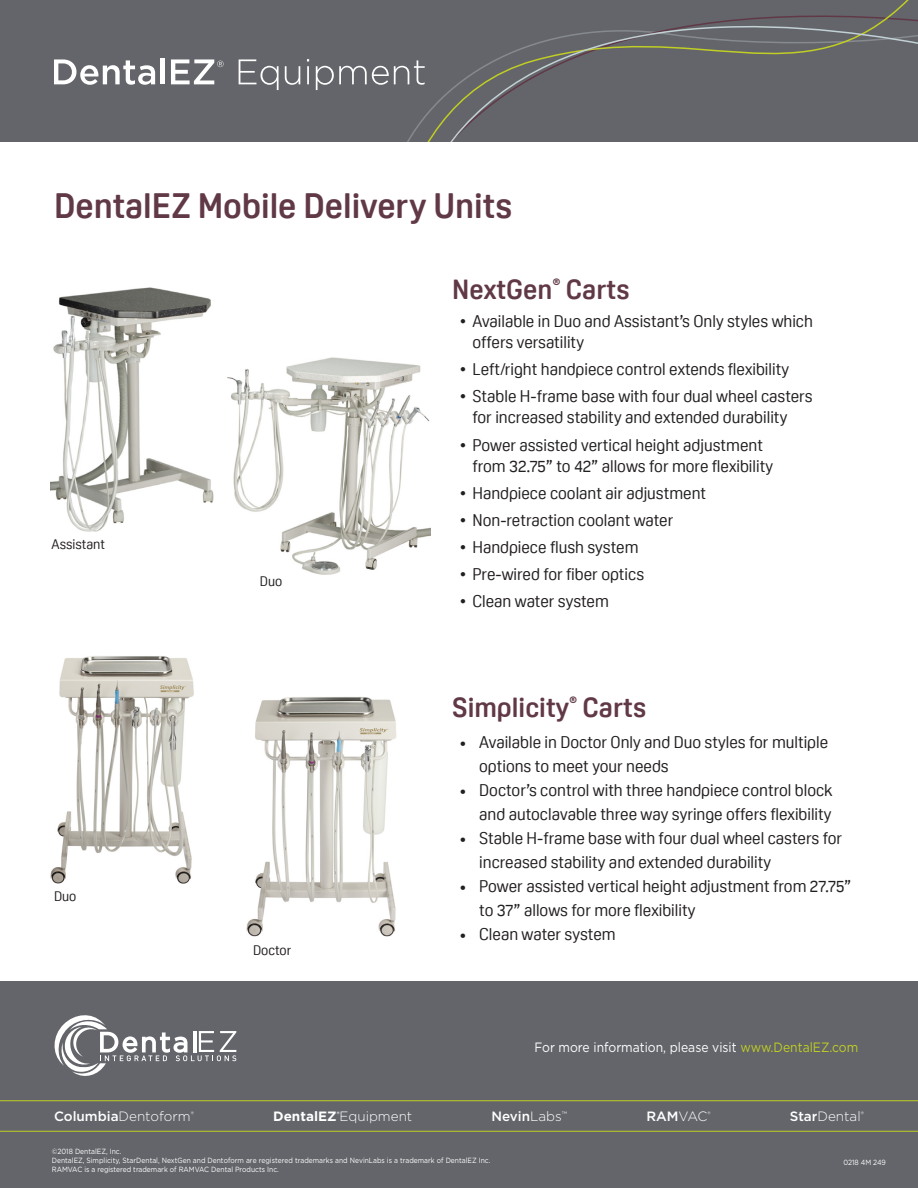
<style>
.page{position:relative;width:918px;height:1188px;background:#fff}
.page>*{position:absolute;margin:0;border:0;box-sizing:border-box;transform-origin:0 0}
.t1{font:700 34.5px "Oscine";color:#613946}
.t2{font:700 27px "Oscine";color:#613946}
.t3{font:16.5px/24px "Oscine";color:#231f20}
.t4{font:300 13.5px "Gotham";color:#fff}
.t5{font:13.5px "Gotham";color:#fff;scale:.9 1}
.t6{font:13.5px "Oscine";color:#231f20}
.t7{font:500 13.5px "Gotham";color:#fff}
.t8{font:7.5px/9px "Gotham";color:#fff;scale:.9 1}
.s1{font-family:"Gotham"}
.s2{color:#c1ce23}
.s3{font-weight:500}
.s4{font-weight:700}
.s5{font-weight:300}
</style>
<div class="page">
<div style="left:0;top:0;width:918px;height:142px;background:#63656a"></div>
<svg style="left:407px;top:0;width:511px;height:142px"></svg>
<svg style="left:54px;top:59px;width:101px;height:26px"></svg>
<hr style="left:161px;top:58px;width:4px;height:26px;background:#fff">
<svg style="left:171px;top:59px;width:53px;height:25px"></svg>
<svg style="left:239px;top:59px;width:40px;height:31px"></svg>
<svg style="left:285px;top:66px;width:15px;height:19px"></svg>
<svg style="left:307px;top:59px;width:2px;height:25px"></svg>
<svg style="left:316px;top:60px;width:109px;height:30px"></svg>
<img style="left:227px;top:357px;width:203px;height:218px">
<img style="left:50px;top:288px;width:163px;height:244px">
<img style="left:50px;top:656px;width:144px;height:227px">
<img style="left:246px;top:697px;width:150px;height:240px">
<div style="left:0;top:981px;width:918px;height:207px;background:#63656a"></div>
<hr style="left:0;top:1131px;width:918px;height:1px;background:#c1ce23">
<hr style="left:0;top:1100px;width:918px;height:1px;background:#c1ce23">
<svg style="left:54px;top:1015px;width:182px;height:61px"></svg>
<h1 class="t1" style="left:54px;top:187px;width:460px">DentalEZ Mobile Delivery Units</h1>
<p class="t6" style="left:51px;top:537px;width:55px">Assistant</p>
<p class="t6" style="left:54px;top:889px;width:24px">Duo</p>
<p class="t6" style="left:260px;top:574px;width:24px">Duo</p>
<p class="t6" style="left:253px;top:943px;width:40px">Doctor</p>
<h2 class="t2" style="left:452px;top:274px;width:179px">NextGen<sup>®</sup> Carts</h2>
<p class="t3" style="left:472px;top:311px;width:342px;line-height:21px;text-indent:-13px"><span class="s1">•</span> Available in Duo and Assistant’s Only styles which offers versatility</p>
<p class="t3" style="left:459px;top:358px;width:332px"><span class="s1">•</span> Left/right handpiece control extends flexibility</p>
<p class="t3" style="left:472px;top:386px;width:342px;line-height:21px;text-indent:-13px"><span class="s1">•</span> Stable H-frame base with four dual wheel casters for increased stability and extended durability</p>
<p class="t3" style="left:472px;top:434px;width:302px;line-height:21px;text-indent:-13px"><span class="s1">•</span> Power assisted vertical height adjustment from 32.75” to 42” allows for more flexibility</p>
<p class="t3" style="left:459px;top:481px;width:249px"><span class="s1">•</span> Handpiece coolant air adjustment</p>
<p class="t3" style="left:459px;top:508px;width:216px"><span class="s1">•</span> Non-retraction coolant water</p>
<p class="t3" style="left:459px;top:535px;width:181px"><span class="s1">•</span> Handpiece flush system</p>
<p class="t3" style="left:459px;top:562px;width:187px"><span class="s1">•</span> Pre-wired for fiber optics</p>
<p class="t3" style="left:459px;top:589px;width:151px"><span class="s1">•</span> Clean water system</p>
<h2 class="t2" style="left:452px;top:692px;width:196px">Simplicity<sup>®</sup> Carts</h2>
<p class="t3" style="left:479px;top:730px;width:351px;text-indent:-20px">• Available in Doctor Only and Duo styles for multiple options to meet your needs</p>
<p class="t3" style="left:459px;top:778px;width:375px;text-align:right">• Doctor’s control with three handpiece control block and autoclavable three way syringe offers flexibility</p>
<p class="t3" style="left:479px;top:826px;width:364px;text-indent:-20px">• Stable H-frame base with four dual wheel casters for increased stability and extended durability</p>
<p class="t3" style="left:479px;top:874px;width:374px;text-indent:-20px">• Power assisted vertical height adjustment from 27.75” to 37” allows for more flexibility</p>
<p class="t3" style="left:459px;top:922px;width:158px">• Clean water system</p>
<p class="t5" style="left:534px;top:1039px;width:362px">For more information, please visit <span class="s2">www.DentalEZ.com</span></p>
<p class="t4" style="left:54px;top:1108px;width:142px"><span class="s3">Columbia</span>Dentoform<sup>®</sup></p>
<p class="t4" style="left:273px;top:1108px;width:141px"><span class="s4">DentalEZ</span><sup>®</sup>Equipment</p>
<p class="t7" style="left:491px;top:1108px;width:77px">Nevin<span class="s5">Labs</span><sup>™</sup></p>
<p class="t7" style="left:646px;top:1108px;width:66px">RAM<span class="s5">VAC</span><sup>®</sup></p>
<p class="t4" style="left:790px;top:1108px;width:76px"><span class="s3">Star</span>Dental<sup>®</sup></p>
<p class="t8" style="left:52px;top:1147px;width:489px">©2018 DentalEZ, Inc.<br>DentalEZ, Simplicity, StarDental, NextGen and Dentoform are registered trademarks and NevinLabs is a trademark of DentalEZ Inc.<br>RAMVAC is a registered trademark of RAMVAC Dental Products Inc.</p>
<p class="t8" style="left:843px;top:1157px;width:49px">0218 4M 249</p>
</div>
